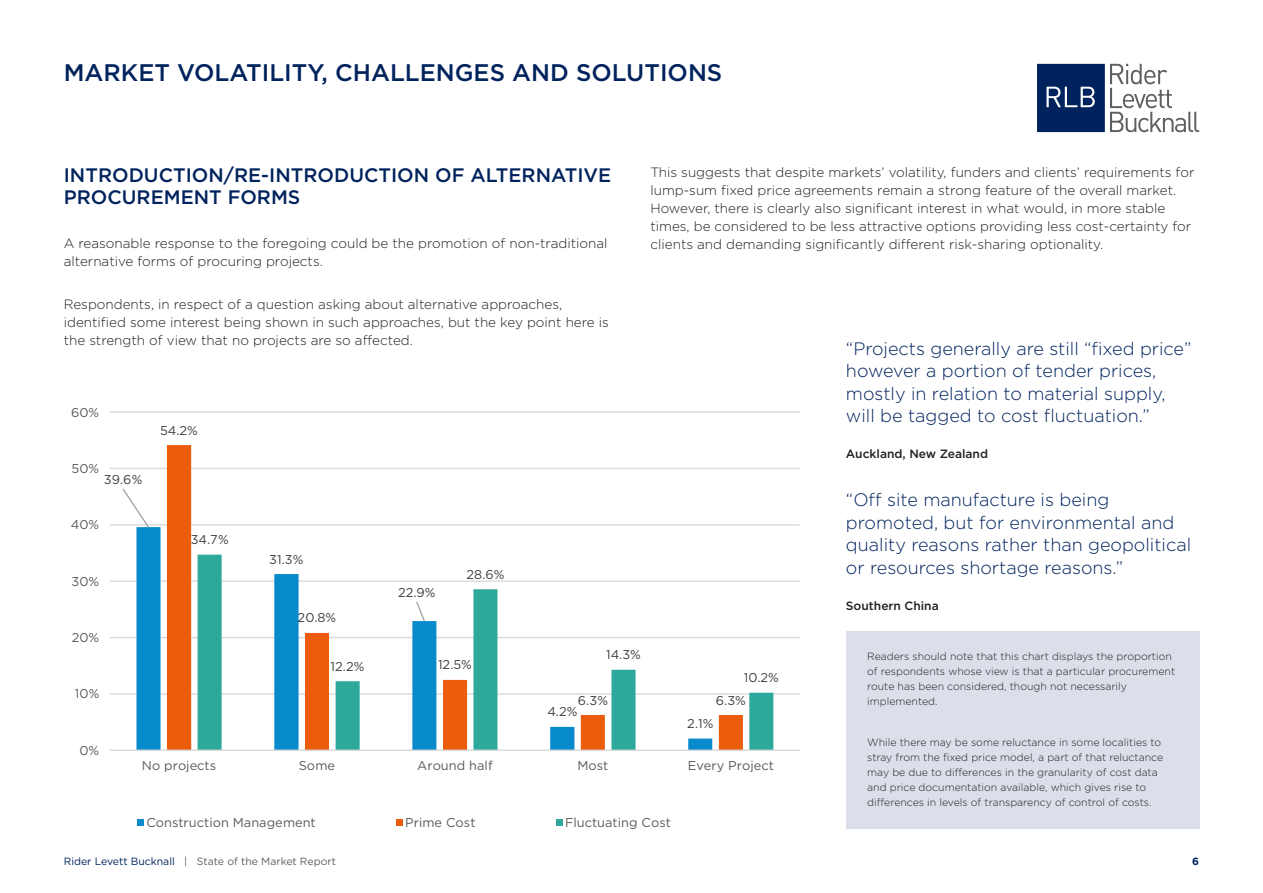
<style>
.page{position:relative;width:1263px;height:893px;background:#fff}
.page>*{position:absolute;margin:0;border:0;box-sizing:border-box;transform-origin:0 0}
.t1{font:500 24px "Gotham";color:#00235d}
.t2{font:500 19.5px/22.5px "Gotham";color:#00235d}
.t3{font:300 18px/22.5px "Gotham";color:#00235d}
.t4{font:300 13.5px/18px "Gotham";color:#221f1f}
.t5{font:12.75px "Gotham";letter-spacing:.005em;color:#5a5a5a}
.t6{font:12.75px "Gotham";letter-spacing:.005em;color:#404040}
.t7{font:500 12px "Gotham";color:#221f1f}
.t8{font:300 10.5px/15px "Gotham";color:#221f1f}
.t9{font:10.5px "Gotham";color:#5e5f61}
.t10{font:700 10.5px "Gotham";color:#00235d}
.s1{color:#00235d}
</style>
<div class="page">
<svg style="left:1037px;top:64px;width:162px;height:68px"></svg>
<hr style="left:110px;top:411px;width:690px;height:2px;background:#d9d9d9">
<hr style="left:110px;top:468px;width:690px;height:1px;background:#d9d9d9">
<hr style="left:110px;top:524px;width:690px;height:2px;background:#d9d9d9">
<hr style="left:110px;top:580px;width:690px;height:2px;background:#d9d9d9">
<hr style="left:110px;top:637px;width:690px;height:1px;background:#d9d9d9">
<hr style="left:110px;top:693px;width:690px;height:2px;background:#d9d9d9">
<svg style="left:136px;top:527px;width:31px;height:223px;fill:#088bcc"></svg>
<svg style="left:167px;top:445px;width:576px;height:305px"></svg>
<svg style="left:198px;top:555px;width:575px;height:195px"></svg>
<hr style="left:110px;top:750px;width:690px;height:1px;background:#d9d9d9">
<svg style="left:121px;top:488px;width:29px;height:41px"></svg>
<svg style="left:415px;top:600px;width:11px;height:23px"></svg>
<svg style="left:138px;top:819px;width:6px;height:6px"></svg>
<svg style="left:397px;top:819px;width:6px;height:6px"></svg>
<svg style="left:556px;top:819px;width:6px;height:6px"></svg>
<div style="left:846px;top:631px;width:353px;height:198px;background:#dcdeea"></div>
<h1 class="t1" style="left:64px;top:62px;width:660px">MARKET VOLATILITY, CHALLENGES AND SOLUTIONS</h1>
<h2 class="t2" style="left:64px;top:164px;width:549px">INTRODUCTION/RE-INTRODUCTION OF ALTERNATIVE<br>PROCUREMENT FORMS</h2>
<p class="t4" style="left:64px;top:235px;width:545px">A reasonable response to the foregoing could be the promotion of non-traditional alternative forms of procuring projects.</p>
<p class="t4" style="left:64px;top:296px;width:547px">Respondents, in respect of a question asking about alternative approaches, identified some interest being shown in such approaches, but the key point here is the strength of view that no projects are so affected.</p>
<p class="t5" style="left:71px;top:407px;width:30px">60%</p>
<p class="t5" style="left:72px;top:464px;width:29px">50%</p>
<p class="t6" style="left:104px;top:475px;width:40px">39.6%</p>
<p class="t5" style="left:71px;top:520px;width:30px">40%</p>
<p class="t5" style="left:71px;top:576px;width:29px">30%</p>
<p class="t5" style="left:72px;top:633px;width:29px">20%</p>
<p class="t6" style="left:160px;top:425px;width:39px">54.2%</p>
<p class="t6" style="left:191px;top:535px;width:39px">34.7%</p>
<p class="t6" style="left:269px;top:554px;width:36px">31.3%</p>
<p class="t6" style="left:298px;top:613px;width:40px">20.8%</p>
<p class="t6" style="left:398px;top:588px;width:39px">22.9%</p>
<p class="t6" style="left:467px;top:569px;width:39px">28.6%</p>
<p class="t4" style="left:650px;top:164px;width:545px">This suggests that despite markets’ volatility, funders and clients’ requirements for lump-sum fixed price agreements remain a strong feature of the overall market.<br>However, there is clearly also significant interest in what would, in more stable times, be considered to be less attractive options providing less cost-certainty for clients and demanding significantly different risk-sharing optionality.</p>
<h3 class="t3" style="left:846px;top:338px;width:347px">“Projects generally are still “fixed price” however a portion of tender prices, mostly in relation to material supply, will be tagged to cost fluctuation.”</h3>
<p class="t7" style="left:846px;top:449px;width:144px">Auckland, New Zealand</p>
<h3 class="t3" style="left:846px;top:489px;width:347px">“Off site manufacture is being promoted, but for environmental and quality reasons rather than geopolitical or resources shortage reasons.”</h3>
<p class="t7" style="left:846px;top:601px;width:94px">Southern China</p>
<p class="t5" style="left:75px;top:689px;width:26px">10%</p>
<p class="t5" style="left:79px;top:745px;width:21px">0%</p>
<p class="t6" style="left:331px;top:661px;width:35px">12.2%</p>
<p class="t6" style="left:438px;top:660px;width:35px">12.5%</p>
<p class="t6" style="left:606px;top:650px;width:36px">14.3%</p>
<p class="t6" style="left:744px;top:673px;width:37px">10.2%</p>
<p class="t6" style="left:578px;top:695px;width:32px">6.3%</p>
<p class="t6" style="left:716px;top:695px;width:32px">6.3%</p>
<p class="t6" style="left:547px;top:707px;width:32px">4.2%</p>
<p class="t6" style="left:687px;top:719px;width:28px">2.1%</p>
<p class="t5" style="left:142px;top:760px;width:76px">No projects</p>
<p class="t5" style="left:299px;top:760px;width:38px">Some</p>
<p class="t5" style="left:417px;top:760px;width:77px">Around half</p>
<p class="t5" style="left:577px;top:760px;width:32px">Most</p>
<p class="t5" style="left:688px;top:760px;width:88px">Every Project</p>
<p class="t5" style="left:146px;top:818px;width:171px">Construction Management</p>
<p class="t5" style="left:405px;top:818px;width:72px">Prime Cost</p>
<p class="t5" style="left:565px;top:818px;width:107px">Fluctuating Cost</p>
<p class="t8" style="left:867px;top:650px;width:309px">Readers should note that this chart displays the proportion of respondents whose view is that a particular procurement route has been considered, though not necessarily implemented.</p>
<p class="t8" style="left:867px;top:735px;width:298px">While there may be some reluctance in some localities to stray from the fixed price model, a part of that reluctance may be due to differences in the granularity of cost data and price documentation available, which gives rise to differences in levels of transparency of control of costs.</p>
<p class="t9" style="left:64px;top:856px;width:274px"><span class="s1">Rider Levett Bucknall</span> | State of the Market Report</p>
<p class="t10" style="left:1192px;top:855px;width:8px">6</p>
</div>
